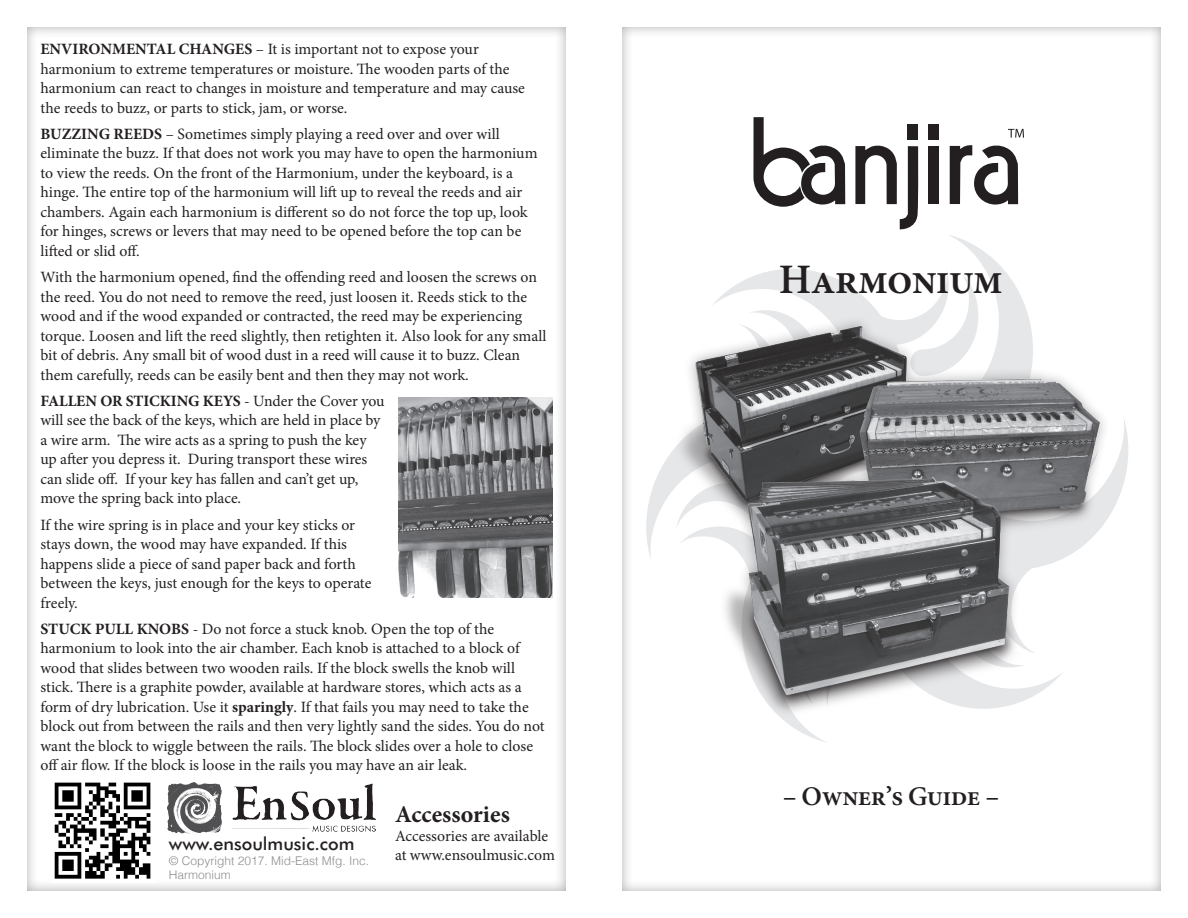
<style>
.page{position:relative;width:1188px;height:918px;background:#fff}
.page>*{position:absolute;margin:0;border:0;box-sizing:border-box;transform-origin:0 0}
.t1{font:600 42px "Minion Pro";letter-spacing:-.02em;color:#231f20}
.t2{font:600 27px "Minion Pro";letter-spacing:-.02em;color:#231f20}
.t3{font:700 24px "Minion Pro";color:#231f20}
.Paragraph_Style_1{font:500 18px "Futura BT";color:#231f20}
.t4{font:15.75px/19.5px "Minion Pro";letter-spacing:-.005em;color:#231f20}
.Paragraph_Style_1-2{font:300 12px "Helvetica";color:#8b8d90}
.s1{font-weight:700}
</style>
<div class="page">
<svg style="left:646px;top:235px;width:482px;height:507px"></svg>
<div style="left:929px;top:124px;width:10px;height:16px;background:#231f20"></div>
<div style="left:929px;top:146px;width:10px;height:58px;background:#231f20"></div>
<svg style="left:950px;top:145px;width:68px;height:60px"></svg>
<div style="left:908px;top:124px;width:10px;height:16px;background:#231f20"></div>
<svg style="left:855px;top:145px;width:64px;height:85px"></svg>
<svg style="left:753px;top:117px;width:92px;height:90px"></svg>
<svg style="left:1008px;top:129px;width:16px;height:9px"></svg>
<img style="left:661px;top:304px;width:465px;height:423px">
<img style="left:398px;top:398px;width:154px;height:200px">
<img style="left:54px;top:782px;width:97px;height:97px">
<img style="left:167px;top:782px;width:209px;height:52px">
<p class="t4" style="left:40px;top:39px;width:486px"><span class="s1">ENVIRONMENTAL CHANGES</span> – It is important not to expose your harmonium to extreme temperatures or moisture. The wooden parts of the harmonium can react to changes in moisture and temperature and may cause the reeds to buzz, or parts to stick, jam, or worse.</p>
<p class="t4" style="left:40px;top:124px;width:499px"><span class="s1">BUZZING REEDS</span> – Sometimes simply playing a reed over and over will eliminate the buzz. If that does not work you may have to open the harmonium to view the reeds. On the front of the Harmonium, under the keyboard, is a hinge. The entire top of the harmonium will lift up to reveal the reeds and air chambers. Again each harmonium is different so do not force the top up, look for hinges, screws or levers that may need to be opened before the top can be lifted or slid off.</p>
<p class="t4" style="left:40px;top:267px;width:507px">With the harmonium opened, find the offending reed and loosen the screws on the reed. You do not need to remove the reed, just loosen it. Reeds stick to the wood and if the wood expanded or contracted, the reed may be experiencing torque. Loosen and lift the reed slightly, then retighten it. Also look for any small bit of debris. Any small bit of wood dust in a reed will cause it to buzz. Clean them carefully, reeds can be easily bent and then they may not work.</p>
<p class="t4" style="left:40px;top:391px;width:346px"><span class="s1">FALLEN OR STICKING KEYS</span> - Under the Cover you will see the back of the keys, which are held in place by a wire arm. The wire acts as a spring to push the key up after you depress it. During transport these wires can slide off. If your key has fallen and can’t get up, move the spring back into place.</p>
<p class="t4" style="left:40px;top:515px;width:332px">If the wire spring is in place and your key sticks or stays down, the wood may have expanded. If this happens slide a piece of sand paper back and forth between the keys, just enough for the keys to operate freely.</p>
<p class="t4" style="left:40px;top:619px;width:506px"><span class="s1">STUCK PULL KNOBS</span> - Do not force a stuck knob. Open the top of the harmonium to look into the air chamber. Each knob is attached to a block of wood that slides between two wooden rails. If the block swells the knob will stick. There is a graphite powder, available at hardware stores, which acts as a form of dry lubrication. Use it <span class="s1">sparingly</span>. If that fails you may need to take the block out from between the rails and then very lightly sand the sides. You do not want the block to wiggle between the rails. The block slides over a hole to close off air flow. If the block is loose in the rails you may have an air leak.</p>
<p class="Paragraph_Style_1" style="left:169px;top:833px;width:187px">www.ensoulmusic.com</p>
<p class="Paragraph_Style_1-2" style="left:169px;top:850px;width:202px">© Copyright 2017. Mid-East Mfg. Inc.</p>
<p class="Paragraph_Style_1-2" style="left:169px;top:865px;width:64px">Harmonium</p>
<p class="t3" style="left:395px;top:797px;width:116px">Accessories</p>
<p class="t4" style="left:395px;top:827px;width:161px;line-height:18.9px">Accessories are available at www.ensoulmusic.com</p>
<p class="t1" style="left:779px;top:251px;width:226px">Harmonium</p>
<p class="t2" style="left:783px;top:777px;width:218px">– Owner’s Guide –</p>
</div>
